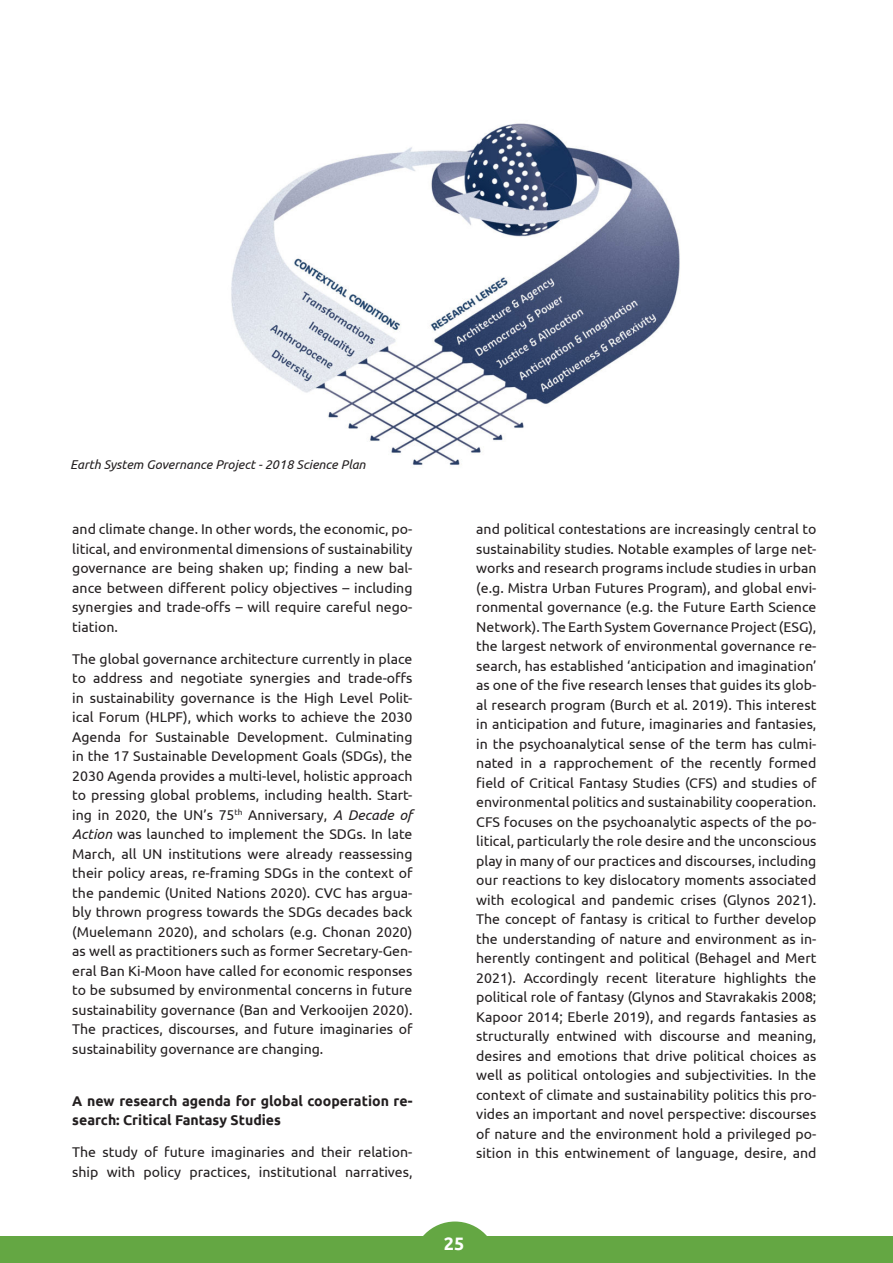
<style>
.page{position:relative;width:893px;height:1263px;background:#fff}
.page>*{position:absolute;margin:0;border:0;box-sizing:border-box;transform-origin:0 0}
.t1{font:700 18px "Ubuntu";color:#fff}
.QM_Absatz_Standard{font:14.1px/19.5px "Ubuntu";color:#231f20;text-align:justify}
.QM_Absatz_Standard-2{font:700 14.1px/19.5px "Ubuntu";color:#231f20}
.Endnote_text{font:italic 12.75px "Ubuntu";color:#231f20}
.s1{font-style:italic}
</style>
<div class="page">
<div style="left:0;top:1237px;width:893px;height:26px;background:#64a743"></div>
<svg style="left:412px;top:1221px;width:85px;height:16px"></svg>
<img style="left:231px;top:123px;width:449px;height:342px">
<p class="Endnote_text" style="left:70px;top:457px;width:297px">Earth System Governance Project - 2018 Science Plan</p>
<p class="QM_Absatz_Standard" style="left:72px;top:519px;width:342px">and climate change. In other words, the economic, po&shy;litical, and environmental dimensions of sustainability governance are being shaken up; finding a new bal&shy;ance between different policy objectives – including synergies and trade-offs – will require careful nego&shy;tiation.</p>
<p class="QM_Absatz_Standard" style="left:72px;top:648px;width:342px">The global governance architecture currently in place to address and negotiate synergies and trade-offs in sustainability governance is the High Level Polit&shy;ical Forum (HLPF), which works to achieve the 2030<br>Agenda for Sustainable Development. Culminating in the 17 Sustainable Development Goals (SDGs), the 2030 Agenda provides a multi-level, holistic approach to pressing global problems, including health. Start&shy;ing in 2020, the UN’s 75<sup>th</sup> Anniversary, <span class="s1">A Decade of Action</span> was launched to implement the SDGs. In late March, all UN institutions were already reassessing their policy areas, re-framing SDGs in the context of the pandemic (United Nations 2020). CVC has argua&shy;bly thrown progress towards the SDGs decades back (Muelemann 2020), and scholars (e.g. Chonan 2020) as well as practitioners such as former Secretary-Gen&shy;eral Ban Ki-Moon have called for economic responses to be subsumed by environmental concerns in future sustainability governance (Ban and Verkooijen 2020).<br>The practices, discourses, and future imaginaries of sustainability governance are changing.</p>
<p class="QM_Absatz_Standard-2" style="left:72px;top:1090px;width:342px">A new research agenda for global cooperation re&shy;search: Critical Fantasy Studies</p>
<p class="QM_Absatz_Standard" style="left:72px;top:1142px;width:342px">The study of future imaginaries and their relation&shy;ship with policy practices, institutional narratives,</p>
<p class="QM_Absatz_Standard" style="left:476px;top:519px;width:342px">and political contestations are increasingly central to sustainability studies. Notable examples of large net&shy;works and research programs include studies in urban (e.g. Mistra Urban Futures Program), and global envi&shy;ronmental governance (e.g. the Future Earth Science Network). The Earth System Governance Project (ESG), the largest network of environmental governance re&shy;search, has established ‘anticipation and imagination’ as one of the five research lenses that guides its glob&shy;al research program (Burch et al. 2019). This interest in anticipation and future, imaginaries and fantasies, in the psychoanalytical sense of the term has culmi&shy;nated in a rapprochement of the recently formed field of Critical Fantasy Studies (CFS) and studies of environmental politics and sustainability cooperation.<br>CFS focuses on the psychoanalytic aspects of the po&shy;litical, particularly the role desire and the unconscious play in many of our practices and discourses, including our reactions to key dislocatory moments associated with ecological and pandemic crises (Glynos 2021).<br>The concept of fantasy is critical to further develop the understanding of nature and environment as in&shy;herently contingent and political (Behagel and Mert 2021). Accordingly recent literature highlights the political role of fantasy (Glynos and Stavrakakis 2008; Kapoor 2014; Eberle 2019), and regards fantasies as structurally entwined with discourse and meaning, desires and emotions that drive political choices as well as political ontologies and subjectivities. In the context of climate and sustainability politics this pro&shy;vides an important and novel perspective: discourses of nature and the environment hold a privileged po&shy;sition in this entwinement of language, desire, and</p>
<p class="t1" style="left:444px;top:1233px;width:22px">25</p>
</div>
